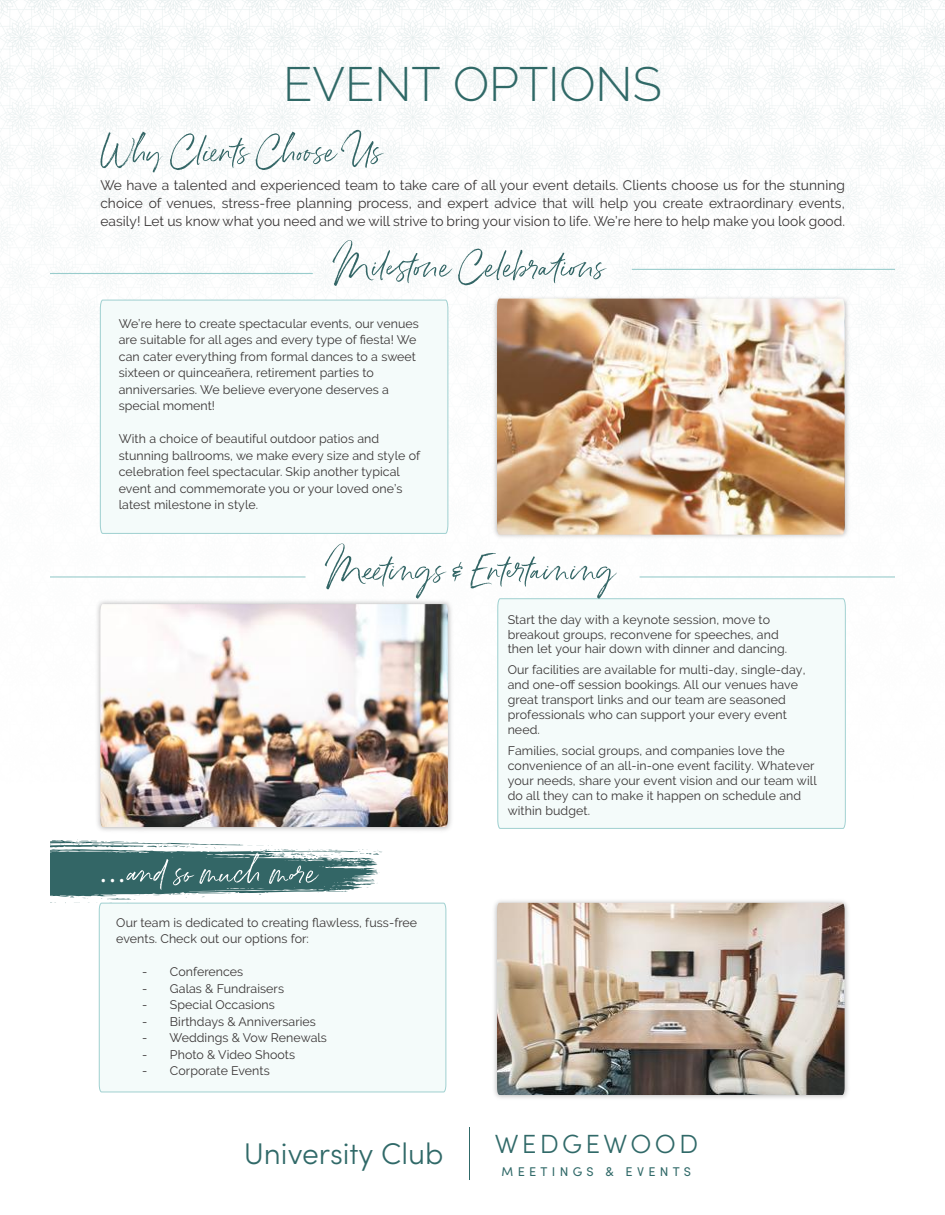
<style>
.page{position:relative;width:945px;height:1215px;background:#fff}
.page>*{position:absolute;margin:0;border:0;box-sizing:border-box;transform-origin:0 0}
.t1{font:300 48px "Raleway";color:#306967}
.t2{font:300 30px "Sofia Pro";color:#306968}
.t3{font:27.6px "Myriad Pro";color:#fff}
.t4{font:300 26.4px "Sofia Pro";letter-spacing:.125em;color:#306968}
.t5{font:13.8px/17.9px "Raleway";letter-spacing:.005em;color:#393535;text-align:justify}
.t6{font:12.6px "Sofia Pro";letter-spacing:.34em;color:#306968}
.t7{font:12.45px/16.5px "Raleway";letter-spacing:.005em;color:#393535}
</style>
<div class="page">
<img style="left:0;top:0;width:945px;height:1093px">
<div style="left:497px;top:598px;width:349px;height:231px;background:#f4fbfa"></div>
<svg style="left:100px;top:130px;width:284px;height:43px"></svg>
<div style="left:100px;top:300px;width:348px;height:234px;background:#f4fbfa"></div>
<svg style="left:332px;top:240px;width:275px;height:46px"></svg>
<hr style="left:51px;top:273px;width:262px;height:1px;background:#9cc">
<hr style="left:632px;top:269px;width:262px;height:1px;background:#9cc">
<svg style="left:325px;top:543px;width:292px;height:56px"></svg>
<hr style="left:51px;top:576px;width:255px;height:2px;background:#9cc">
<hr style="left:640px;top:576px;width:254px;height:2px;background:#9cc">
<img style="left:93px;top:597px;width:362px;height:238px">
<img style="left:100px;top:604px;width:348px;height:223px">
<svg style="left:51px;top:840px;width:332px;height:64px"></svg>
<div style="left:99px;top:903px;width:347px;height:189px;background:#f4fbfa"></div>
<img style="left:490px;top:895px;width:362px;height:203px">
<img style="left:497px;top:903px;width:348px;height:192px">
<img style="left:490px;top:292px;width:362px;height:249px">
<img style="left:497px;top:299px;width:348px;height:236px">
<svg style="left:469px;top:1127px;width:1px;height:53px"></svg>
<h1 class="t1" style="left:283px;top:56px;width:380px">EVENT OPTIONS</h1>
<p class="t5" style="left:100px;top:176px;width:746px">We have a talented and experienced team to take care of all your event details. Clients choose us for the stunning choice of venues, stress-free planning process, and expert advice that will help you create extraordinary events, easily! Let us know what you need and we will strive to bring your vision to life. We’re here to help make you look good.</p>
<p class="t7" style="left:119px;top:315px;width:302px">We’re here to create spectacular events, our venues are suitable for all ages and every type of fiesta! We can cater everything from formal dances to a sweet sixteen or quinceañera, retirement parties to anniversaries. We believe everyone deserves a special moment!</p>
<p class="t7" style="left:119px;top:431px;width:303px">With a choice of beautiful outdoor patios and stunning ballrooms, we make every size and style of celebration feel spectacular. Skip another typical event and commemorate you or your loved one’s latest milestone in style.</p>
<h3 class="t3" style="left:99px;top:856px;width:29px">…</h3>
<p class="t7" style="left:116px;top:914px;width:302px">Our team is dedicated to creating flawless, fuss-free events. Check out our options for:</p>
<p class="t7" style="left:142px;top:964px;width:103px">- Conferences</p>
<p class="t7" style="left:142px;top:980px;width:143px">- Galas &amp; Fundraisers</p>
<p class="t7" style="left:142px;top:997px;width:134px">- Special Occasions</p>
<p class="t7" style="left:142px;top:1013px;width:175px">- Birthdays &amp; Anniversaries</p>
<p class="t7" style="left:142px;top:1030px;width:186px">- Weddings &amp; Vow Renewals</p>
<p class="t7" style="left:142px;top:1046px;width:155px">- Photo &amp; Video Shoots</p>
<p class="t7" style="left:142px;top:1063px;width:129px">- Corporate Events</p>
<h2 class="t2" style="left:244px;top:1132px;width:202px">University Club</h2>
<p class="t7" style="left:508px;top:612px;width:281px;line-height:14.9px">Start the day with a keynote session, move to breakout groups, reconvene for speeches, and then let your hair down with dinner and dancing.</p>
<p class="t7" style="left:508px;top:663px;width:299px;line-height:14.9px">Our facilities are available for multi-day, single-day, and one-off session bookings. All our venues have great transport links and our team are seasoned professionals who can support your every event need.</p>
<p class="t7" style="left:508px;top:743px;width:311px;line-height:14.9px">Families, social groups, and companies love the convenience of an all-in-one event facility. Whatever your needs, share your event vision and our team will do all they can to make it happen on schedule and within budget.</p>
<h3 class="t4" style="left:495px;top:1125px;width:205px">WEDGEWOOD</h3>
<p class="t6" style="left:502px;top:1162px;width:191px">MEETINGS &amp; EVENTS</p>
</div>
